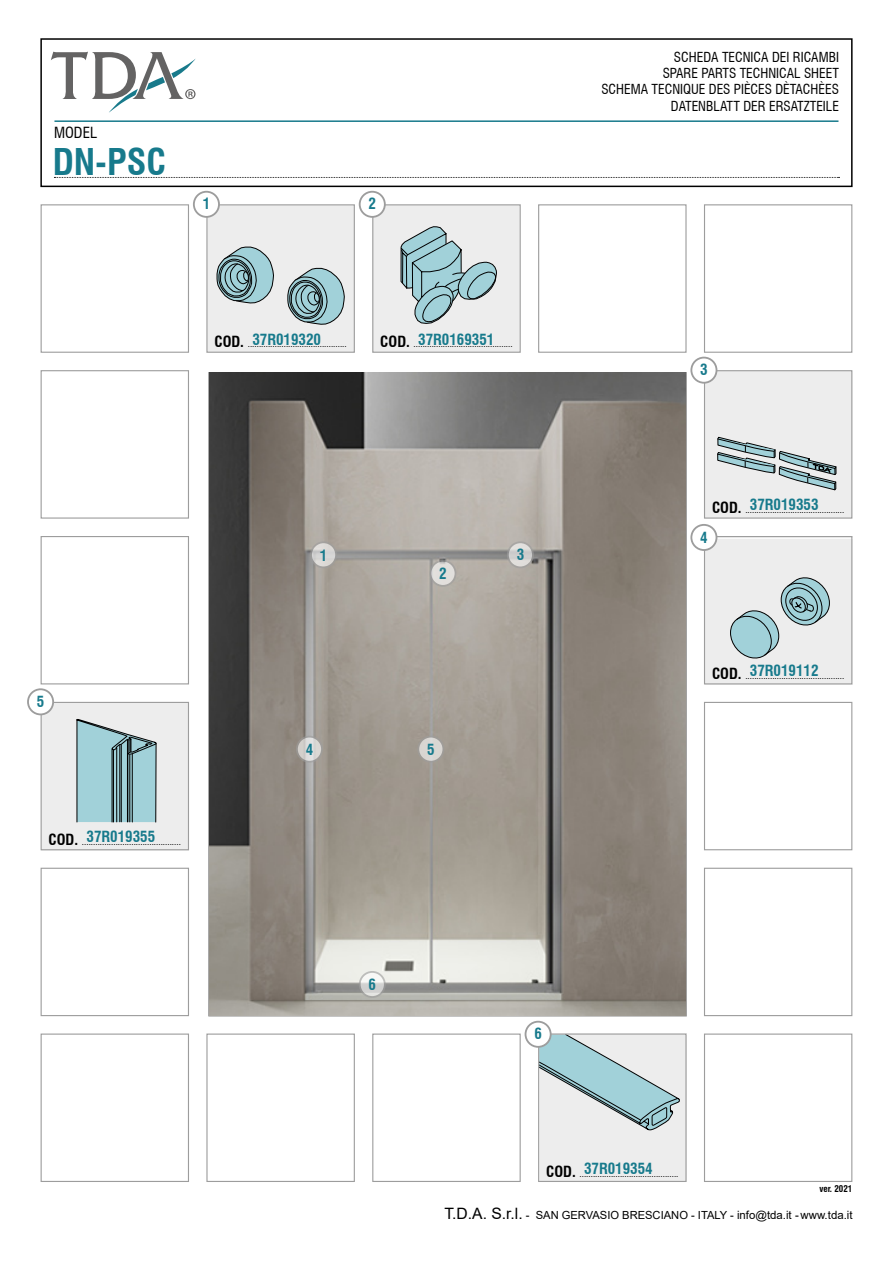
<style>
.page{position:relative;width:893px;height:1263px;background:#fff}
.page>*{position:absolute;margin:0;border:0;box-sizing:border-box;transform-origin:0 0}
.t1{font:700 condensed 36px "Swiss 721 BT";color:#177a8c}
.t2{font:700 condensed 15px "Swiss 721 BT";color:#177a8c}
.t3{font:condensed 15px "Swiss 721 BT";color:#000}
.t4{font:condensed 13.5px/16.2px "Swiss 721 BT";color:#000;text-align:right}
.t5{font:11.1px "Arial";color:#000}
.t6{font:condensed 9px "Swiss 721 BT";color:#000}
.t7{font:700 condensed 9px "Swiss 721 BT";color:#000}
.s1{font-weight:700;font-size:15px}
.s2{font-size:15.6px}
.s3{font-size:11.4px}
</style>
<div class="page">
<div style="left:40px;top:702px;width:149px;height:148px;background:#ededed"></div>
<div style="left:206px;top:204px;width:149px;height:149px;background:#ededed"></div>
<div style="left:372px;top:204px;width:149px;height:149px;background:#ededed"></div>
<div style="left:538px;top:1033px;width:149px;height:149px;background:#ededed"></div>
<div style="left:704px;top:370px;width:149px;height:149px;background:#ededed"></div>
<div style="left:704px;top:536px;width:149px;height:149px;background:#ededed"></div>
<svg style="left:216px;top:247px;width:58px;height:56px"></svg>
<svg style="left:287px;top:268px;width:58px;height:57px"></svg>
<svg style="left:400px;top:226px;width:97px;height:98px"></svg>
<svg style="left:717px;top:437px;width:120px;height:53px"></svg>
<div style="left:704px;top:538px;width:149px;height:149px;border:1px solid #fff"></div>
<svg style="left:730px;top:577px;width:100px;height:82px"></svg>
<svg style="left:540px;top:1035px;width:140px;height:95px"></svg>
<svg style="left:77px;top:719px;width:79px;height:103px;background:#96bcc2"></svg>
<hr style="left:121px;top:745px;width:1px;height:77px;background:#000">
<hr style="left:130px;top:755px;width:1px;height:67px;background:#000">
<div style="left:40px;top:38px;width:813px;height:149px;border:2px solid #000"></div>
<div style="left:704px;top:204px;width:148px;height:149px;border:1px solid #9d9d9d"></div>
<div style="left:41px;top:204px;width:148px;height:149px;border:1px solid #9d9d9d"></div>
<div style="left:41px;top:370px;width:148px;height:149px;border:1px solid #9d9d9d"></div>
<div style="left:206px;top:204px;width:149px;height:149px;border:1px solid #9d9d9d"></div>
<div style="left:372px;top:204px;width:149px;height:149px;border:1px solid #9d9d9d"></div>
<div style="left:538px;top:204px;width:149px;height:149px;border:1px solid #9d9d9d"></div>
<div style="left:704px;top:1033px;width:148px;height:149px;border:1px solid #9d9d9d"></div>
<div style="left:41px;top:1033px;width:148px;height:149px;border:1px solid #9d9d9d"></div>
<div style="left:206px;top:1033px;width:149px;height:149px;border:1px solid #9d9d9d"></div>
<div style="left:372px;top:1033px;width:149px;height:149px;border:1px solid #9d9d9d"></div>
<div style="left:538px;top:1033px;width:149px;height:149px;border:1px solid #9d9d9d"></div>
<div style="left:41px;top:536px;width:148px;height:148px;border:1px solid #9d9d9d"></div>
<div style="left:41px;top:702px;width:148px;height:148px;border:1px solid #9d9d9d"></div>
<div style="left:41px;top:868px;width:148px;height:148px;border:1px solid #9d9d9d"></div>
<div style="left:704px;top:370px;width:148px;height:149px;border:1px solid #9d9d9d"></div>
<div style="left:704px;top:536px;width:148px;height:148px;border:1px solid #9d9d9d"></div>
<div style="left:704px;top:702px;width:148px;height:148px;border:1px solid #9d9d9d"></div>
<div style="left:704px;top:868px;width:148px;height:148px;border:1px solid #9d9d9d"></div>
<svg style="left:51px;top:52px;width:145px;height:61px"></svg>
<svg style="left:54px;top:177px;width:785px;height:1px"></svg>
<hr style="left:54px;top:120px;width:784px;height:2px;background:#177a8c">
<img style="left:209px;top:373px;width:476px;height:642px">
<div style="left:194px;top:192px;width:25px;height:25px;background:#fff;border-radius:50%"></div>
<div style="left:193px;top:191px;width:27px;height:27px;border:2px solid #9d9d9d;border-radius:50%"></div>
<div style="left:360px;top:192px;width:25px;height:25px;background:#fff;border-radius:50%"></div>
<div style="left:359px;top:191px;width:27px;height:27px;border:2px solid #9d9d9d;border-radius:50%"></div>
<div style="left:691px;top:358px;width:25px;height:25px;background:#fff;border-radius:50%"></div>
<div style="left:690px;top:357px;width:27px;height:27px;border:2px solid #9d9d9d;border-radius:50%"></div>
<div style="left:691px;top:525px;width:25px;height:25px;background:#fff;border-radius:50%"></div>
<div style="left:690px;top:524px;width:27px;height:27px;border:2px solid #9d9d9d;border-radius:50%"></div>
<div style="left:525px;top:1022px;width:26px;height:25px;background:#fff;border-radius:50%"></div>
<div style="left:525px;top:1021px;width:27px;height:27px;border:2px solid #9d9d9d;border-radius:50%"></div>
<div style="left:28px;top:689px;width:25px;height:25px;background:#fff;border-radius:50%"></div>
<div style="left:27px;top:688px;width:27px;height:27px;border:2px solid #9d9d9d;border-radius:50%"></div>
<svg style="left:430px;top:561px;width:26px;height:25px"></svg>
<div style="left:429px;top:560px;width:27px;height:27px;border:2px solid #9d9d9d;border-radius:50%"></div>
<svg style="left:311px;top:542px;width:25px;height:25px"></svg>
<div style="left:310px;top:541px;width:27px;height:27px;border:2px solid #9d9d9d;border-radius:50%"></div>
<svg style="left:508px;top:542px;width:25px;height:25px"></svg>
<div style="left:507px;top:541px;width:27px;height:27px;border:2px solid #9d9d9d;border-radius:50%"></div>
<svg style="left:297px;top:737px;width:25px;height:25px"></svg>
<div style="left:296px;top:736px;width:27px;height:27px;border:2px solid #9d9d9d;border-radius:50%"></div>
<svg style="left:418px;top:737px;width:25px;height:25px"></svg>
<div style="left:417px;top:736px;width:27px;height:27px;border:2px solid #9d9d9d;border-radius:50%"></div>
<svg style="left:360px;top:972px;width:25px;height:25px"></svg>
<div style="left:359px;top:971px;width:27px;height:27px;border:2px solid #9d9d9d;border-radius:50%"></div>
<h2 class="t3" style="left:54px;top:124px;width:45px">MODEL</h2>
<h1 class="t1" style="left:53px;top:141px;width:115px">DN-PSC</h1>
<h2 class="t2" style="left:203px;top:195px;width:9px">1</h2>
<h2 class="t2" style="left:368px;top:195px;width:9px">2</h2>
<h2 class="t2" style="left:252px;top:330px;width:70px">37R019320</h2>
<h2 class="t2" style="left:418px;top:330px;width:78px">37R0169351</h2>
<p class="t6" style="left:214px;top:339px;width:134px"><span class="s1">COD.</span> ............................................</p>
<p class="t6" style="left:380px;top:339px;width:134px"><span class="s1">COD.</span> ............................................</p>
<h2 class="t2" style="left:37px;top:693px;width:9px">5</h2>
<h2 class="t2" style="left:87px;top:828px;width:70px">37R019355</h2>
<p class="t6" style="left:49px;top:836px;width:134px"><span class="s1">COD.</span> ............................................</p>
<h2 class="t2" style="left:320px;top:546px;width:9px">1</h2>
<h2 class="t2" style="left:439px;top:564px;width:9px">2</h2>
<h2 class="t2" style="left:306px;top:740px;width:9px">4</h2>
<h2 class="t2" style="left:427px;top:740px;width:9px">5</h2>
<h2 class="t2" style="left:517px;top:545px;width:9px">3</h2>
<h3 class="t4" style="left:601px;top:49px;width:239px">SCHEDA TECNICA DEI RICAMBI<br>SPARE PARTS TECHNICAL SHEET<br>SCHEMA TECNIQUE DES PIÈCES DÈTACHÈES<br>DATENBLATT DER ERSATZTEILE</h3>
<h2 class="t2" style="left:700px;top:360px;width:9px">3</h2>
<h2 class="t2" style="left:750px;top:496px;width:70px">37R019353</h2>
<p class="t6" style="left:712px;top:505px;width:134px"><span class="s1">COD.</span> ............................................</p>
<h2 class="t2" style="left:700px;top:528px;width:9px">4</h2>
<h2 class="t2" style="left:750px;top:662px;width:70px">37R019112</h2>
<p class="t6" style="left:712px;top:670px;width:134px"><span class="s1">COD.</span> ............................................</p>
<h2 class="t2" style="left:368px;top:976px;width:9px">6</h2>
<h2 class="t2" style="left:534px;top:1024px;width:9px">6</h2>
<h2 class="t2" style="left:584px;top:1159px;width:70px">37R019354</h2>
<p class="t6" style="left:546px;top:1168px;width:134px"><span class="s1">COD.</span> ............................................</p>
<p class="t7" style="left:819px;top:1183px;width:34px">ver. 2021</p>
<p class="t5" style="left:444px;top:1207px;width:410px"><span class="s2">T.D.A. S.r.l.</span> - SAN GERVASIO BRESCIANO - ITALY - <span class="s3">info@tda.it - www.tda.it</span></p>
</div>
